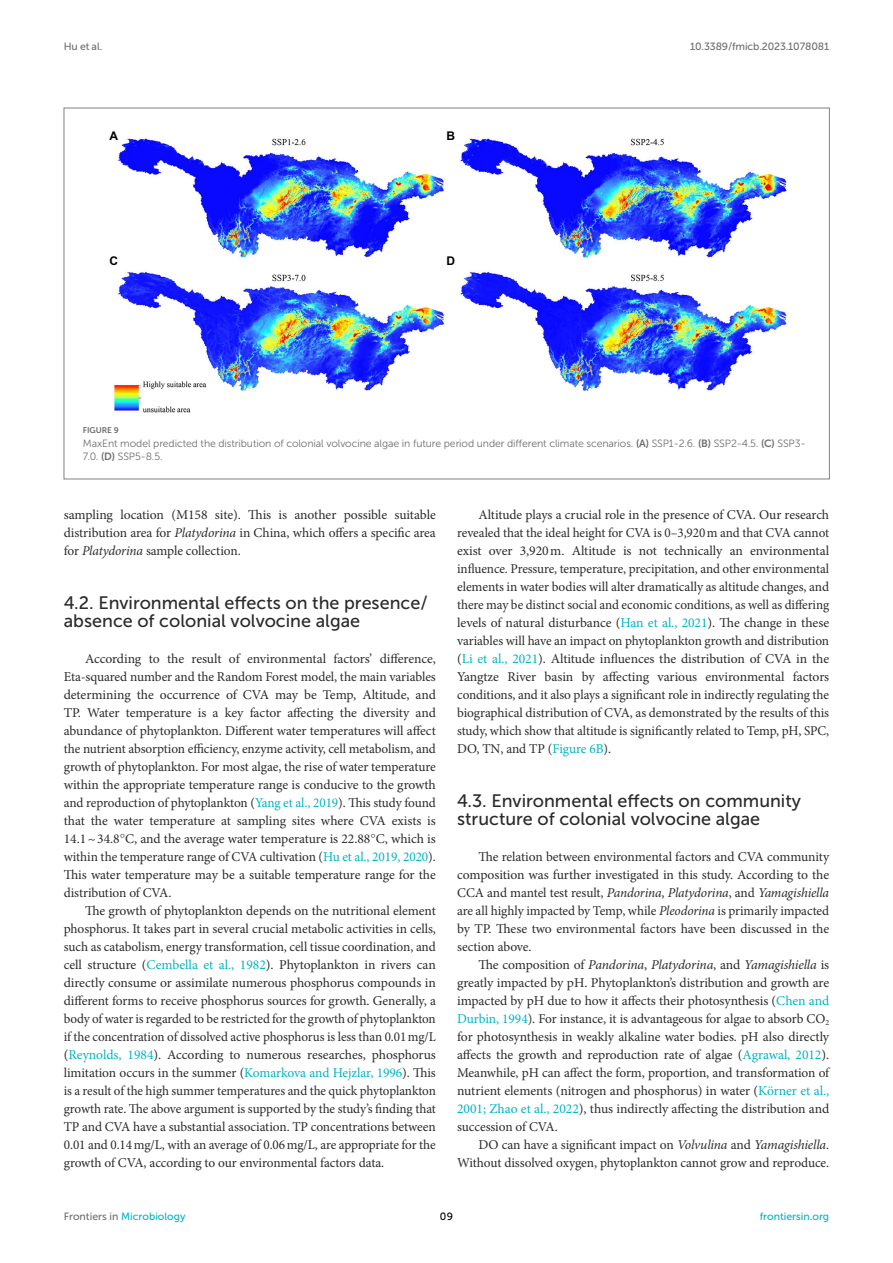
<style>
.page{position:relative;width:893px;height:1263px;background:#fff}
.page>*{position:absolute;margin:0;border:0;box-sizing:border-box;transform-origin:0 0}
.HEAD_2{font:18px/18px "Museo Sans 500";color:#2b2b2a}
.TEXT{font:13.5px/18px "Minion Pro";letter-spacing:-.005em;color:#2b2b2a;text-align:justify}
.TEXT_FLUSH{font:13.5px/18px "Minion Pro";letter-spacing:-.005em;color:#2b2b2a;text-align:justify}
.t1{font:700 12px "Arial";color:#000}
.FIG_LEG{font:10.5px/13.5px "Museo Sans 300";letter-spacing:-.01em;color:#706f70}
.t2{font:10.5px "Museo Sans 500";color:#00b4c4}
.t3{font:10.5px "Museo Sans 500";letter-spacing:-.015em;color:#706f70}
.t4{font:10.5px "Museo Sans 500";color:#000}
.FIG_HD{font:8.25px "Museo Sans 700";letter-spacing:-.01em;color:#706f70}
.s1{font-family:"Museo Sans 700"}
.s2{font-style:italic}
.s3{color:#00b4c4}
.s4{font-family:"STIX"}
.s5{color:#706f70}
</style>
<div class="page">
<img style="left:114px;top:137px;width:674px;height:276px">
<p class="t3" style="left:64px;top:41px;width:40px">Hu et al.</p>
<p class="t3" style="left:690px;top:41px;width:140px">10.3389/fmicb.2023.1078081</p>
<p class="t1" style="left:109px;top:127px;width:10px">A</p>
<p class="t1" style="left:447px;top:127px;width:10px">B</p>
<p class="t1" style="left:109px;top:252px;width:10px">C</p>
<p class="t1" style="left:447px;top:252px;width:10px">D</p>
<p class="FIG_HD" style="left:83px;top:426px;width:37px">FIGURE 9</p>
<p class="FIG_LEG" style="left:83px;top:436px;width:724px">MaxEnt model predicted the distribution of colonial volvocine algae in future period under different climate scenarios. <span class="s1">(A)</span> SSP1-2.6. <span class="s1">(B)</span> SSP2-4.5. <span class="s1">(C)</span> SSP3-<br>7.0. <span class="s1">(D)</span> SSP5-8.5.</p>
<p class="TEXT" style="left:64px;top:506px;width:374px">sampling location (M158 site). This is another possible suitable distribution area for <span class="s2">Platydorina</span> in China, which offers a specific area for <span class="s2">Platydorina</span> sample collection.</p>
<p class="HEAD_2" style="left:64px;top:594px;width:365px">4.2. Environmental effects on the presence/ absence of colonial volvocine algae</p>
<p class="TEXT_FLUSH" style="left:64px;top:650px;width:374px;text-indent:21px">According to the result of environmental factors’ difference, Eta-squared number and the Random Forest model, the main variables determining the occurrence of CVA may be Temp, Altitude, and TP. Water temperature is a key factor affecting the diversity and abundance of phytoplankton. Different water temperatures will affect the nutrient absorption efficiency, enzyme activity, cell metabolism, and growth of phytoplankton. For most algae, the rise of water temperature within the appropriate temperature range is conducive to the growth and reproduction of phytoplankton (<span class="s3">Yang et al., 2019</span>). This study found that the water temperature at sampling sites where CVA exists is 14.1~34.8<span class="s4">°</span>C, and the average water temperature is 22.88<span class="s4">°</span>C, which is within the temperature range of CVA cultivation (<span class="s3">Hu et al., 2019, 2020</span>).<br>This water temperature may be a suitable temperature range for the distribution of CVA.</p>
<p class="TEXT" style="left:64px;top:902px;width:374px;text-indent:21px">The growth of phytoplankton depends on the nutritional element phosphorus. It takes part in several crucial metabolic activities in cells, such as catabolism, energy transformation, cell tissue coordination, and cell structure (<span class="s3">Cembella et al., 1982</span>). Phytoplankton in rivers can directly consume or assimilate numerous phosphorus compounds in different forms to receive phosphorus sources for growth. Generally, a body of water is regarded to be restricted for the growth of phytoplankton if the concentration of dissolved active phosphorus is less than 0.01mg/L (<span class="s3">Reynolds, 1984</span>). According to numerous researches, phosphorus limitation occurs in the summer (<span class="s3">Komarkova and Hejzlar, 1996</span>). This is a result of the high summer temperatures and the quick phytoplankton growth rate. The above argument is supported by the study’s finding that TP and CVA have a substantial association. TP concentrations between 0.01 and 0.14mg/L, with an average of 0.06mg/L, are appropriate for the growth of CVA, according to our environmental factors data.</p>
<p class="TEXT" style="left:457px;top:506px;width:374px;text-indent:21px">Altitude plays a crucial role in the presence of CVA. Our research revealed that the ideal height for CVA is 0–3,920m and that CVA cannot exist over 3,920m. Altitude is not technically an environmental influence. Pressure, temperature, precipitation, and other environmental elements in water bodies will alter dramatically as altitude changes, and there may be distinct social and economic conditions, as well as differing levels of natural disturbance (<span class="s3">Han et al., 2021</span>). The change in these variables will have an impact on phytoplankton growth and distribution (<span class="s3">Li et al., 2021</span>). Altitude influences the distribution of CVA in the Yangtze River basin by affecting various environmental factors conditions, and it also plays a significant role in indirectly regulating the biographical distribution of CVA, as demonstrated by the results of this study, which show that altitude is significantly related to Temp, pH, SPC, DO, TN, and TP (<span class="s3">Figure 6B</span>).</p>
<p class="HEAD_2" style="left:457px;top:792px;width:345px">4.3. Environmental effects on community structure of colonial volvocine algae</p>
<p class="TEXT_FLUSH" style="left:457px;top:848px;width:374px;text-indent:21px">The relation between environmental factors and CVA community composition was further investigated in this study. According to the CCA and mantel test result, <span class="s2">Pandorina</span>, <span class="s2">Platydorina</span>, and <span class="s2">Yamagishiella </span>are all highly impacted by Temp, while <span class="s2">Pleodorina</span> is primarily impacted by TP. These two environmental factors have been discussed in the section above.</p>
<p class="TEXT" style="left:457px;top:956px;width:374px;text-indent:21px">The composition of <span class="s2">Pandorina</span>, <span class="s2">Platydorina</span>, and <span class="s2">Yamagishiella</span> is greatly impacted by pH. Phytoplankton’s distribution and growth are impacted by pH due to how it affects their photosynthesis (<span class="s3">Chen and Durbin, 1994</span>). For instance, it is advantageous for algae to absorb CO<sub>2 </sub>for photosynthesis in weakly alkaline water bodies. pH also directly affects the growth and reproduction rate of algae (<span class="s3">Agrawal, 2012</span>).<br>Meanwhile, pH can affect the form, proportion, and transformation of nutrient elements (nitrogen and phosphorus) in water (<span class="s3">Körner et al., 2001; Zhao et al., 2022</span>), thus indirectly affecting the distribution and succession of CVA.</p>
<p class="TEXT" style="left:457px;top:1136px;width:374px;text-align:right">DO can have a significant impact on <span class="s2">Volvulina</span> and <span class="s2">Yamagishiella</span>.<br>Without dissolved oxygen, phytoplankton cannot grow and reproduce.</p>
<p class="t2" style="left:64px;top:1211px;width:123px"><span class="s5">Frontiers in</span> Microbiology</p>
<p class="t4" style="left:440px;top:1211px;width:15px">09</p>
<p class="t2" style="left:760px;top:1211px;width:71px">frontiersin.org</p>
</div>
